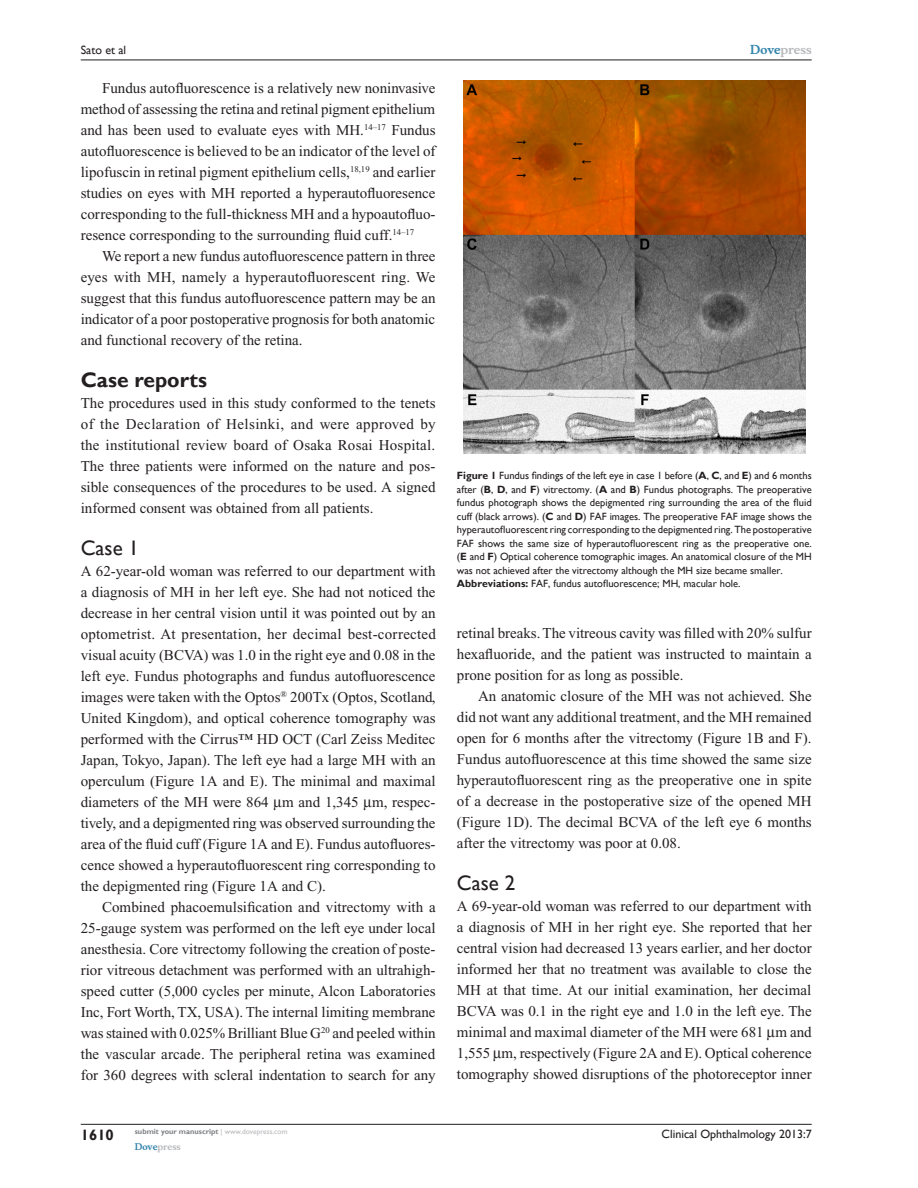
<style>
.page{position:relative;width:918px;height:1188px;background:#fff}
.page>*{position:absolute;margin:0;border:0;box-sizing:border-box;transform-origin:0 0}
.t1{font:700 21px "Gill Sans";color:#231f20}
.t2{font:21px "Gill Sans";color:#231f20}
.Tx{font:15px/21px "Times New Roman";color:#231f20;text-align:justify}
.TxF{font:15px/21px "Times New Roman";color:#231f20;text-align:justify}
.RunFolio-V{font:700 15px "Gill Sans";color:#231f20}
.RunF-V{font:12px "Gill Sans";color:#231f20}
.RunH-Brand-V{font:700 12px "Musee";color:#b8b9bc}
.RunH-V{font:12px "Gill Sans";color:#231f20}
.FC{font:10.5px/13.5px "Gill Sans";color:#231f20;text-align:justify}
.RunF-Brand-V{font:700 9px "Musee";color:#b8b9bc}
.RunF-SubmityourMS-V{font:700 7.5px "Gill Sans";color:#808285}
.s1{color:#3485ae}
.s2{font-weight:700}
.s3{font-weight:400;color:#b8b9bc}
</style>
<div class="page">
<hr style="left:81px;top:1124px;width:731px;height:1px;background:#231f20">
<hr style="left:81px;top:60px;width:731px;height:1px;background:#231f20">
<img style="left:463px;top:81px;width:342px;height:373px">
<p class="RunH-V" style="left:81px;top:43px;width:47px">Sato et al</p>
<p class="Tx" style="left:81px;top:77px;width:356px;text-indent:21px">Fundus autofluorescence is a relatively new noninvasive method of assessing the retina and retinal pigment epithelium and has been used to evaluate eyes with MH.<sup>14–17</sup> Fundus autofluorescence is believed to be an indicator of the level of lipofuscin in retinal pigment epithelium cells,<sup>18,19</sup> and earlier studies on eyes with MH reported a hyperautofluoresence corresponding to the full-thickness MH and a hypoautofluo&shy;resence corresponding to the surrounding fluid cuff.<sup>14–17</sup></p>
<p class="Tx" style="left:81px;top:245px;width:356px;text-indent:21px">We report a new fundus autofluorescence pattern in three eyes with MH, namely a hyperautofluorescent ring. We suggest that this fundus autofluorescence pattern may be an indicator of a poor postoperative prognosis for both anatomic and functional recovery of the retina.</p>
<h1 class="t1" style="left:81px;top:367px;width:128px">Case reports</h1>
<p class="TxF" style="left:81px;top:392px;width:356px">The procedures used in this study conformed to the tenets of the Declaration of Helsinki, and were approved by the institutional review board of Osaka Rosai Hospital.<br>The three patients were informed on the nature and pos&shy;sible consequences of the procedures to be used. A signed informed consent was obtained from all patients.</p>
<h2 class="t2" style="left:81px;top:535px;width:60px">Case 1</h2>
<p class="TxF" style="left:81px;top:560px;width:357px">A 62-year-old woman was referred to our department with a diagnosis of MH in her left eye. She had not noticed the decrease in her central vision until it was pointed out by an optometrist. At presentation, her decimal best-corrected visual acuity (BCVA) was 1.0 in the right eye and 0.08 in the left eye. Fundus photographs and fundus autofluorescence images were taken with the Optos<sup>®</sup> 200Tx (Optos, Scotland, United Kingdom), and optical coherence tomography was performed with the Cirrus™ HD OCT (Carl Zeiss Meditec Japan, Tokyo, Japan). The left eye had a large MH with an operculum (Figure 1A and E). The minimal and maximal diameters of the MH were 864 m and 1,345 m, respec&shy;tively, and a depigmented ring was observed surrounding the area of the fluid cuff (Figure 1A and E). Fundus autofluores&shy;cence showed a hyperautofluorescent ring corresponding to the depigmented ring (Figure 1A and C).</p>
<p class="Tx" style="left:81px;top:896px;width:356px;text-indent:21px">Combined phacoemulsification and vitrectomy with a 25-gauge system was performed on the left eye under local anesthesia. Core vitrectomy following the creation of poste&shy;rior vitreous detachment was performed with an ultrahigh&shy;speed cutter (5,000 cycles per minute, Alcon Laboratories Inc, Fort Worth, TX, USA). The internal limiting membrane was stained with 0.025% Brilliant Blue G<sup>20</sup> and peeled within the vascular arcade. The peripheral retina was examined for 360 degrees with scleral indentation to search for any</p>
<p class="RunH-Brand-V" style="left:750px;top:43px;width:63px"><span class="s1">Dove</span>press</p>
<p class="FC" style="left:457px;top:469px;width:356px"><span class="s2">Figure 1</span> Fundus findings of the left eye in case 1 before (<span class="s2">A</span>, <span class="s2">C</span>, and <span class="s2">E</span>) and 6 months after (<span class="s2">B</span>, <span class="s2">D</span>, and <span class="s2">F</span>) vitrectomy. (<span class="s2">A</span> and <span class="s2">B</span>) Fundus photographs. The preoperative fundus photograph shows the depigmented ring surrounding the area of the fluid cuff (black arrows). (<span class="s2">C</span> and <span class="s2">D</span>) FAF images. The preoperative FAF image shows the hyperautofluorescent ring corresponding to the depigmented ring. The postoperative FAF shows the same size of hyperautofluorescent ring as the preoperative one. (<span class="s2">E</span> and <span class="s2">F</span>) Optical coherence tomographic images. An anatomical closure of the MH was not achieved after the vitrectomy although the MH size became smaller.</p>
<p class="FC" style="left:457px;top:577px;width:285px"><span class="s2">Abbreviations:</span> FAF, fundus autofluorescence; MH, macular hole.</p>
<p class="Tx" style="left:457px;top:623px;width:356px">retinal breaks. The vitreous cavity was filled with 20% sulfur hexafluoride, and the patient was instructed to maintain a prone position for as long as possible.</p>
<p class="Tx" style="left:457px;top:686px;width:356px;text-indent:21px">An anatomic closure of the MH was not achieved. She did not want any additional treatment, and the MH remained open for 6 months after the vitrectomy (Figure 1B and F).<br>Fundus autofluorescence at this time showed the same size hyperautofluorescent ring as the preoperative one in spite of a decrease in the postoperative size of the opened MH (Figure 1D). The decimal BCVA of the left eye 6 months after the vitrectomy was poor at 0.08.</p>
<h2 class="t2" style="left:457px;top:871px;width:60px">Case 2</h2>
<p class="TxF" style="left:457px;top:896px;width:356px">A 69-year-old woman was referred to our department with a diagnosis of MH in her right eye. She reported that her central vision had decreased 13 years earlier, and her doctor informed her that no treatment was available to close the MH at that time. At our initial examination, her decimal BCVA was 0.1 in the right eye and 1.0 in the left eye. The minimal and maximal diameter of the MH were 681 m and 1,555 m, respectively (Figure 2A and E). Optical coherence tomography showed disruptions of the photoreceptor inner</p>
<p class="RunFolio-V" style="left:81px;top:1126px;width:35px">1610</p>
<p class="RunF-SubmityourMS-V" style="left:135px;top:1127px;width:154px">submit your manuscript <span class="s3">| www.dovepress.com</span></p>
<p class="RunF-Brand-V" style="left:135px;top:1141px;width:48px"><span class="s1">Dove</span>press</p>
<p class="RunF-V" style="left:662px;top:1127px;width:152px">Clinical Ophthalmology 2013:7</p>
</div>
